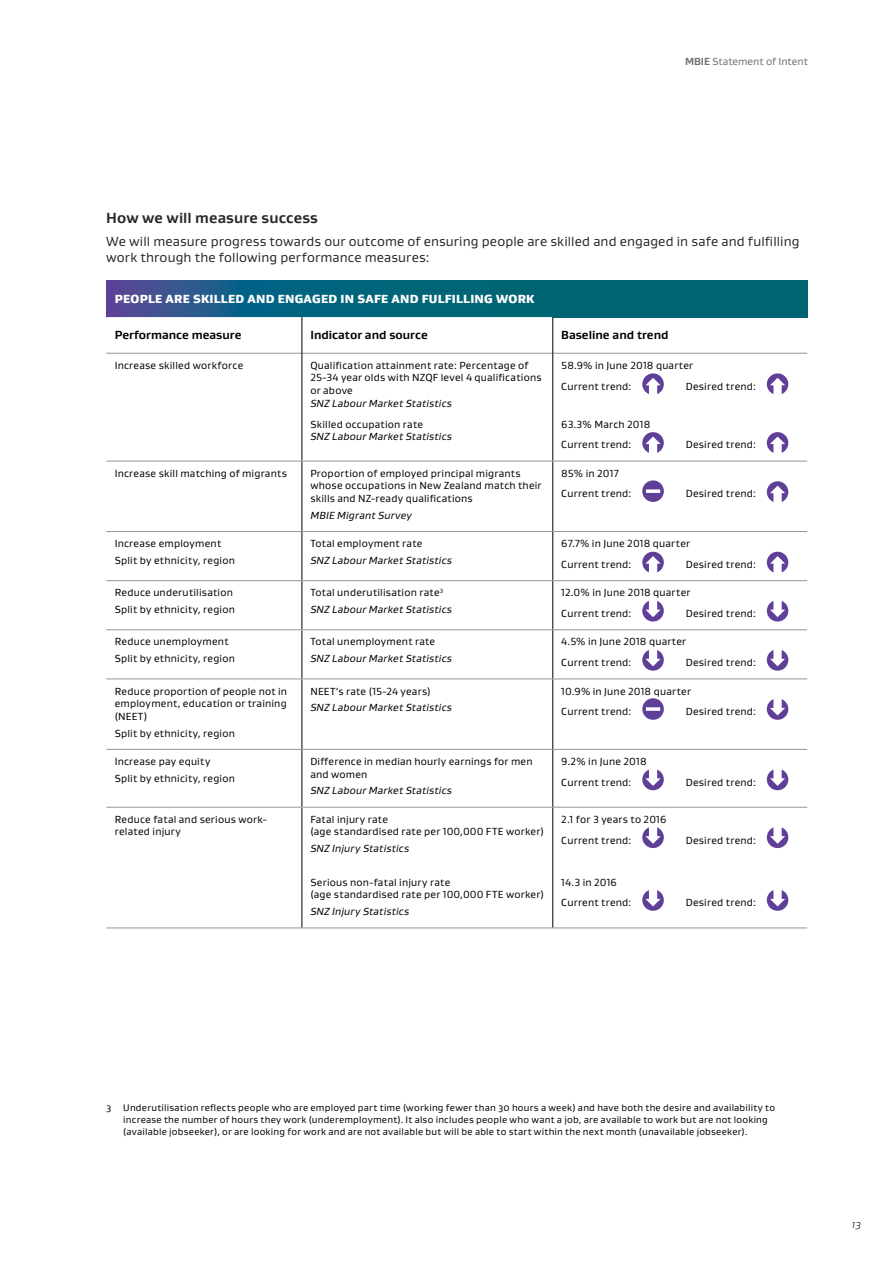
<style>
.page{position:relative;width:893px;height:1263px;background:#fff}
.page>*{position:absolute;margin:0;border:0;box-sizing:border-box;transform-origin:0 0}
.t1{font:700 15px "Gustan";letter-spacing:.005em;color:#292829}
.t2{font:13.5px/16.5px "Gustan";letter-spacing:.01em;color:#292829}
.t3{font:700 12px "Gustan";color:#000}
.t4{font:900 12px "Gustan";letter-spacing:.02em;color:#fff}
.t5{font:10.5px/12.6px "Gustan";letter-spacing:.02em;color:#000}
.t6{font:italic 10.5px "Gustan";letter-spacing:.015em;color:#000}
.t7{font:10.5px "Gustan";color:#6d6e71}
.t8{font:italic 300 10.5px "Gustan";color:#000}
.t9{font:9.75px/12px "Gustan";letter-spacing:.02em;color:#000}
.s1{font-weight:700}
.s2{font-style:italic}
</style>
<div class="page">
<svg style="left:106px;top:281px;width:701px;height:36px;background:#0a617b"></svg>
<svg style="left:106px;top:317px;width:701px;height:610px"></svg>
<hr style="left:106px;top:353px;width:196px;height:1px;background:#939598">
<hr style="left:302px;top:353px;width:251px;height:1px;background:#939598">
<hr style="left:553px;top:353px;width:254px;height:1px;background:#939598">
<hr style="left:302px;top:317px;width:1px;height:36px;background:#000">
<hr style="left:553px;top:317px;width:1px;height:36px;background:#000">
<hr style="left:302px;top:353px;width:1px;height:108px;background:#000">
<hr style="left:302px;top:461px;width:1px;height:70px;background:#000">
<hr style="left:553px;top:461px;width:1px;height:70px;background:#000">
<hr style="left:302px;top:532px;width:1px;height:48px;background:#000">
<hr style="left:302px;top:581px;width:1px;height:48px;background:#000">
<hr style="left:302px;top:630px;width:1px;height:48px;background:#000">
<hr style="left:302px;top:679px;width:1px;height:70px;background:#000">
<hr style="left:302px;top:750px;width:1px;height:57px;background:#000">
<hr style="left:302px;top:807px;width:1px;height:120px;background:#000">
<hr style="left:106px;top:461px;width:196px;height:1px;background:#939598">
<hr style="left:302px;top:461px;width:251px;height:1px;background:#939598">
<hr style="left:106px;top:531px;width:196px;height:1px;background:#939598">
<hr style="left:106px;top:580px;width:196px;height:1px;background:#939598">
<hr style="left:106px;top:629px;width:196px;height:1px;background:#939598">
<hr style="left:106px;top:678px;width:196px;height:1px;background:#939598">
<hr style="left:106px;top:749px;width:196px;height:1px;background:#939598">
<hr style="left:106px;top:807px;width:196px;height:1px;background:#939598">
<hr style="left:106px;top:927px;width:196px;height:1px;background:#939598">
<hr style="left:302px;top:531px;width:251px;height:1px;background:#939598">
<hr style="left:553px;top:531px;width:254px;height:1px;background:#939598">
<hr style="left:302px;top:580px;width:251px;height:1px;background:#939598">
<hr style="left:302px;top:629px;width:251px;height:1px;background:#939598">
<hr style="left:302px;top:678px;width:251px;height:1px;background:#939598">
<hr style="left:302px;top:749px;width:251px;height:1px;background:#939598">
<hr style="left:302px;top:807px;width:251px;height:1px;background:#939598">
<hr style="left:302px;top:927px;width:251px;height:1px;background:#939598">
<hr style="left:553px;top:532px;width:1px;height:48px;background:#000">
<hr style="left:553px;top:581px;width:1px;height:48px;background:#000">
<hr style="left:553px;top:630px;width:1px;height:48px;background:#000">
<hr style="left:553px;top:679px;width:1px;height:70px;background:#000">
<hr style="left:553px;top:750px;width:1px;height:57px;background:#000">
<hr style="left:553px;top:807px;width:1px;height:120px;background:#000">
<hr style="left:553px;top:580px;width:254px;height:1px;background:#939598">
<hr style="left:553px;top:629px;width:254px;height:1px;background:#939598">
<hr style="left:553px;top:678px;width:254px;height:1px;background:#939598">
<hr style="left:553px;top:749px;width:254px;height:1px;background:#939598">
<hr style="left:553px;top:807px;width:254px;height:1px;background:#939598">
<hr style="left:553px;top:927px;width:254px;height:1px;background:#939598">
<hr style="left:553px;top:353px;width:1px;height:108px;background:#000">
<hr style="left:553px;top:461px;width:254px;height:1px;background:#939598">
<svg style="left:642px;top:373px;width:22px;height:21px"></svg>
<svg style="left:767px;top:373px;width:21px;height:21px"></svg>
<svg style="left:642px;top:432px;width:22px;height:21px"></svg>
<svg style="left:767px;top:432px;width:21px;height:21px"></svg>
<svg style="left:642px;top:480px;width:22px;height:22px"></svg>
<svg style="left:767px;top:481px;width:21px;height:21px"></svg>
<svg style="left:642px;top:552px;width:22px;height:20px"></svg>
<svg style="left:767px;top:552px;width:21px;height:20px"></svg>
<svg style="left:642px;top:601px;width:22px;height:20px"></svg>
<svg style="left:767px;top:601px;width:21px;height:20px"></svg>
<svg style="left:642px;top:650px;width:22px;height:21px"></svg>
<svg style="left:767px;top:650px;width:21px;height:21px"></svg>
<svg style="left:642px;top:698px;width:22px;height:22px"></svg>
<svg style="left:767px;top:699px;width:21px;height:21px"></svg>
<svg style="left:642px;top:769px;width:22px;height:21px"></svg>
<svg style="left:767px;top:769px;width:21px;height:21px"></svg>
<svg style="left:642px;top:827px;width:22px;height:21px"></svg>
<svg style="left:767px;top:827px;width:21px;height:21px"></svg>
<svg style="left:642px;top:890px;width:22px;height:21px"></svg>
<svg style="left:767px;top:890px;width:21px;height:21px"></svg>
<h1 class="t1" style="left:106px;top:208px;width:213px">How we will measure success</h1>
<p class="t7" style="left:685px;top:54px;width:124px"><span class="s1">MBIE</span> Statement of Intent</p>
<p class="t2" style="left:106px;top:232px;width:695px">We will measure progress towards our outcome of ensuring people are skilled and engaged in safe and fulfilling work through the following performance measures:</p>
<p class="t4" style="left:115px;top:291px;width:421px">PEOPLE ARE SKILLED AND ENGAGED IN SAFE AND FULFILLING WORK</p>
<p class="t3" style="left:115px;top:327px;width:128px">Performance measure</p>
<p class="t3" style="left:310px;top:327px;width:119px">Indicator and source</p>
<p class="t3" style="left:561px;top:327px;width:109px">Baseline and trend</p>
<p class="t5" style="left:115px;top:359px;width:130px">Increase skilled workforce</p>
<p class="t5" style="left:310px;top:359px;width:233px">Qualification attainment rate: Percentage of<br>25-34 year olds with NZQF level 4 qualifications or above</p>
<p class="t6" style="left:310px;top:396px;width:143px">SNZ Labour Market Statistics</p>
<p class="t5" style="left:310px;top:418px;width:114px">Skilled occupation rate</p>
<p class="t6" style="left:310px;top:430px;width:143px">SNZ Labour Market Statistics</p>
<p class="t5" style="left:561px;top:355px;width:133px;line-height:20.7px">58.9% in June 2018 quarter<br>Current trend:</p>
<p class="t5" style="left:686px;top:379px;width:72px">Desired trend:</p>
<p class="t5" style="left:561px;top:413px;width:91px;line-height:20.7px">63.3% March 2018<br>Current trend:</p>
<p class="t5" style="left:686px;top:438px;width:72px">Desired trend:</p>
<p class="t5" style="left:115px;top:466px;width:174px">Increase skill matching of migrants</p>
<p class="t5" style="left:310px;top:466px;width:233px">Proportion of employed principal migrants whose occupations in New Zealand match their skills and NZ-ready qualifications</p>
<p class="t6" style="left:310px;top:508px;width:103px">MBIE Migrant Survey</p>
<p class="t5" style="left:561px;top:462px;width:72px;line-height:20.7px">85% in 2017<br>Current trend:</p>
<p class="t5" style="left:686px;top:487px;width:72px">Desired trend:</p>
<p class="t5" style="left:115px;top:535px;width:122px;line-height:16.8px">Increase employment<br>Split by ethnicity, region</p>
<p class="t5" style="left:310px;top:537px;width:114px">Total employment rate</p>
<p class="t6" style="left:310px;top:554px;width:143px">SNZ Labour Market Statistics</p>
<p class="t5" style="left:561px;top:533px;width:130px;line-height:20.7px">67.7% in June 2018 quarter<br>Current trend:</p>
<p class="t5" style="left:686px;top:558px;width:72px">Desired trend:</p>
<p class="t5" style="left:115px;top:584px;width:122px;line-height:16.8px">Reduce underutilisation<br>Split by ethnicity, region</p>
<p class="t5" style="left:310px;top:584px;width:143px;line-height:16.8px">Total underutilisation rate<sup>3<br></sup><span class="s2">SNZ Labour Market Statistics</span></p>
<p class="t5" style="left:561px;top:582px;width:131px;line-height:20.7px">12.0% in June 2018 quarter<br>Current trend:</p>
<p class="t5" style="left:686px;top:607px;width:72px">Desired trend:</p>
<p class="t5" style="left:115px;top:633px;width:122px;line-height:16.8px">Reduce unemployment<br>Split by ethnicity, region</p>
<p class="t5" style="left:310px;top:635px;width:126px">Total unemployment rate</p>
<p class="t6" style="left:310px;top:652px;width:143px">SNZ Labour Market Statistics</p>
<p class="t5" style="left:561px;top:631px;width:126px;line-height:20.7px">4.5% in June 2018 quarter<br>Current trend:</p>
<p class="t5" style="left:686px;top:656px;width:72px">Desired trend:</p>
<p class="t5" style="left:115px;top:684px;width:174px;text-align:justify">Reduce proportion of people not in employment, education or training (NEET)</p>
<p class="t5" style="left:115px;top:726px;width:122px">Split by ethnicity, region</p>
<p class="t5" style="left:310px;top:684px;width:122px">NEET’s rate (15-24 years)</p>
<p class="t6" style="left:310px;top:701px;width:143px">SNZ Labour Market Statistics</p>
<p class="t5" style="left:561px;top:680px;width:131px;line-height:20.7px">10.9% in June 2018 quarter<br>Current trend:</p>
<p class="t5" style="left:686px;top:705px;width:72px">Desired trend:</p>
<p class="t5" style="left:115px;top:753px;width:122px;line-height:16.8px">Increase pay equity<br>Split by ethnicity, region</p>
<p class="t5" style="left:310px;top:755px;width:224px">Difference in median hourly earnings for men and women</p>
<p class="t6" style="left:310px;top:784px;width:143px">SNZ Labour Market Statistics</p>
<p class="t5" style="left:561px;top:751px;width:87px;line-height:20.7px">9.2% in June 2018<br>Current trend:</p>
<p class="t5" style="left:686px;top:775px;width:72px">Desired trend:</p>
<p class="t5" style="left:115px;top:813px;width:154px">Reduce fatal and serious work&shy;related injury</p>
<p class="t5" style="left:310px;top:813px;width:235px">Fatal injury rate<br>(age standardised rate per 100,000 FTE worker)</p>
<p class="t6" style="left:310px;top:842px;width:100px">SNZ Injury Statistics</p>
<p class="t5" style="left:310px;top:875px;width:235px">Serious non-fatal injury rate<br>(age standardised rate per 100,000 FTE worker)</p>
<p class="t6" style="left:310px;top:905px;width:100px">SNZ Injury Statistics</p>
<p class="t5" style="left:561px;top:808px;width:107px;line-height:20.7px">2.1 for 3 years to 2016<br>Current trend:</p>
<p class="t5" style="left:561px;top:871px;width:72px;line-height:20.7px">14.3 in 2016<br>Current trend:</p>
<p class="t5" style="left:686px;top:833px;width:72px">Desired trend:</p>
<p class="t5" style="left:686px;top:896px;width:72px">Desired trend:</p>
<p class="t9" style="left:123px;top:1102px;width:653px;text-indent:-17px">3 Underutilisation reflects people who are employed part time (working fewer than 30 hours a week) and have both the desire and availability to increase the number of hours they work (underemployment). It also includes people who want a job, are available to work but are not looking (available jobseeker), or are looking for work and are not available but will be able to start within the next month (unavailable jobseeker).</p>
<p class="t8" style="left:852px;top:1217px;width:11px">13</p>
</div>
